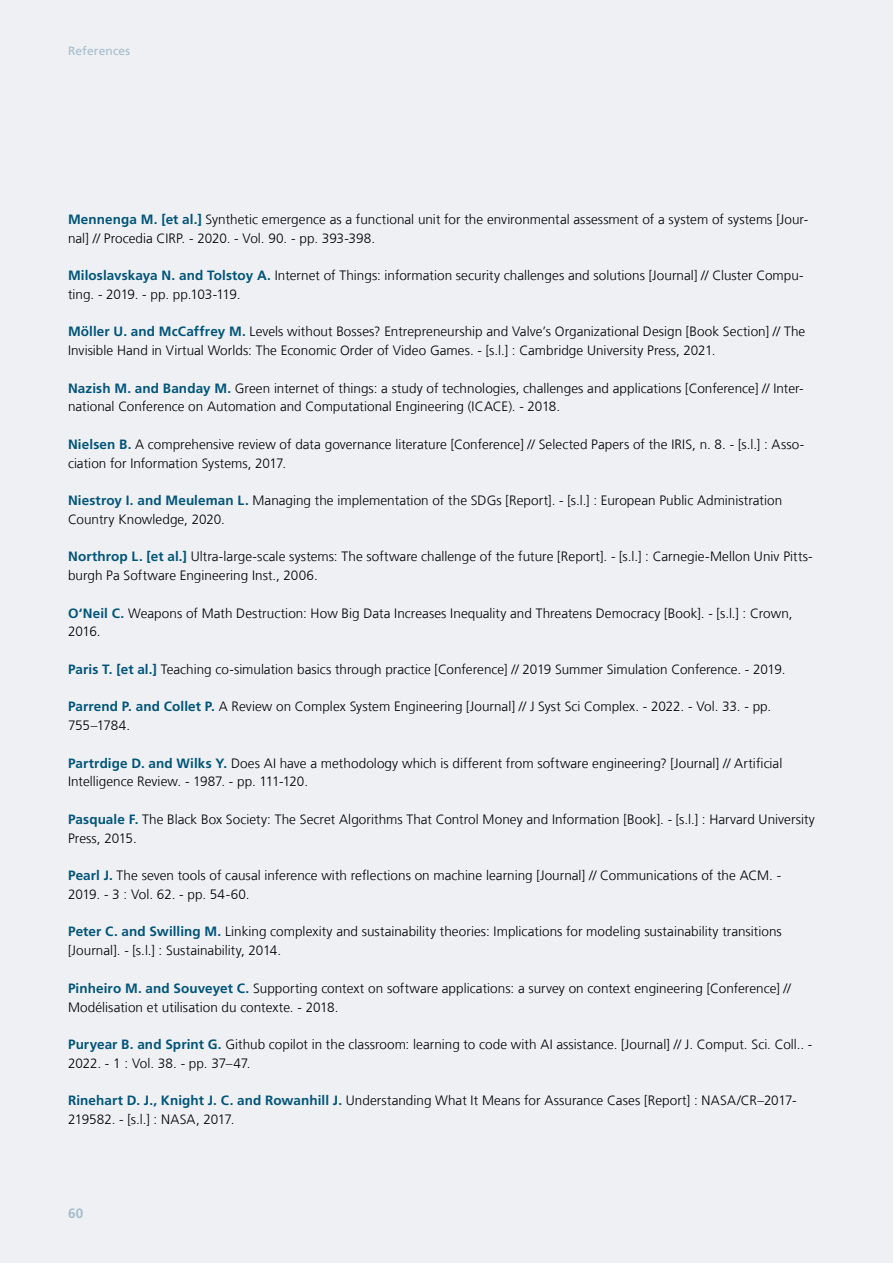
<style>
.page{position:relative;width:893px;height:1263px;background:#eef0f4}
.page>*{position:absolute;margin:0;border:0;box-sizing:border-box;transform-origin:0 0}
.t1{font:300 13.5px/18.8px "Frutiger LT Com";letter-spacing:.005em;color:#000}
.t2{font:700 13.5px "Frutiger LT Com";color:#a5bcca}
.t3{font:12px "Frutiger LT Com";letter-spacing:.01em;color:#a5bcca}
.s1{font-weight:700;color:#005478}
</style>
<div class="page">
<p class="t3" style="left:68px;top:44px;width:64px">References</p>
<p class="t1" style="left:68px;top:210px;width:742px"><span class="s1">Mennenga M. [et al.]</span> Synthetic emergence as a functional unit for the environmental assessment of a system of systems [Jour&shy;nal] // Procedia CIRP. - 2020. - Vol. 90. - pp. 393-398.</p>
<p class="t1" style="left:68px;top:266px;width:737px"><span class="s1">Miloslavskaya N. and Tolstoy A.</span> Internet of Things: information security challenges and solutions [Journal] // Cluster Compu&shy;ting. - 2019. - pp. pp.103-119.</p>
<p class="t1" style="left:68px;top:322px;width:739px"><span class="s1">Möller U. and McCaffrey M.</span> Levels without Bosses? Entrepreneurship and Valve’s Organizational Design [Book Section] // The<br>Invisible Hand in Virtual Worlds: The Economic Order of Video Games. - [s.l.] : Cambridge University Press, 2021.</p>
<p class="t1" style="left:68px;top:379px;width:737px"><span class="s1">Nazish M. and Banday M.</span> Green internet of things: a study of technologies, challenges and applications [Conference] // Inter&shy;national Conference on Automation and Computational Engineering (ICACE). - 2018.</p>
<p class="t1" style="left:68px;top:435px;width:738px"><span class="s1">Nielsen B.</span> A comprehensive review of data governance literature [Conference] // Selected Papers of the IRIS, n. 8. - [s.l.] : Asso&shy;ciation for Information Systems, 2017.</p>
<p class="t1" style="left:68px;top:491px;width:716px"><span class="s1">Niestroy I. and Meuleman L.</span> Managing the implementation of the SDGs [Report]. - [s.l.] : European Public Administration<br>Country Knowledge, 2020.</p>
<p class="t1" style="left:68px;top:547px;width:746px"><span class="s1">Northrop L. [et al.]</span> Ultra-large-scale systems: The software challenge of the future [Report]. - [s.l.] : Carnegie-Mellon Univ Pitts&shy;burgh Pa Software Engineering Inst., 2006.</p>
<p class="t1" style="left:68px;top:604px;width:726px"><span class="s1">O‘Neil C.</span> Weapons of Math Destruction: How Big Data Increases Inequality and Threatens Democracy [Book]. - [s.l.] : Crown,<br>2016.</p>
<p class="t1" style="left:68px;top:660px;width:719px"><span class="s1">Paris T. [et al.]</span> Teaching co-simulation basics through practice [Conference] // 2019 Summer Simulation Conference. - 2019.</p>
<p class="t1" style="left:68px;top:697px;width:705px"><span class="s1">Parrend P. and Collet P.</span> A Review on Complex System Engineering [Journal] // J Syst Sci Complex. - 2022. - Vol. 33. - pp.<br>755–1784.</p>
<p class="t1" style="left:68px;top:754px;width:716px"><span class="s1">Partrdige D. and Wilks Y.</span> Does AI have a methodology which is different from software engineering? [Journal] // Artificial<br>Intelligence Review. - 1987. - pp. 111-120.</p>
<p class="t1" style="left:68px;top:810px;width:748px"><span class="s1">Pasquale F.</span> The Black Box Society: The Secret Algorithms That Control Money and Information [Book]. - [s.l.] : Harvard University<br>Press, 2015.</p>
<p class="t1" style="left:68px;top:866px;width:715px"><span class="s1">Pearl J.</span> The seven tools of causal inference with reflections on machine learning [Journal] // Communications of the ACM. -<br>2019. - 3 : Vol. 62. - pp. 54-60.</p>
<p class="t1" style="left:68px;top:922px;width:715px"><span class="s1">Peter C. and Swilling M.</span> Linking complexity and sustainability theories: Implications for modeling sustainability transitions [Journal]. - [s.l.] : Sustainability, 2014.</p>
<p class="t1" style="left:68px;top:979px;width:724px"><span class="s1">Pinheiro M. and Souveyet C.</span> Supporting context on software applications: a survey on context engineering [Conference] //<br>Modélisation et utilisation du contexte. - 2018.</p>
<p class="t1" style="left:68px;top:1035px;width:746px"><span class="s1">Puryear B. and Sprint G.</span> Github copilot in the classroom: learning to code with AI assistance. [Journal] // J. Comput. Sci. Coll.. -<br>2022. - 1 : Vol. 38. - pp. 37–47.</p>
<p class="t1" style="left:68px;top:1091px;width:730px"><span class="s1">Rinehart D. J., Knight J. C. and Rowanhill J.</span> Understanding What It Means for Assurance Cases [Report] : NASA/CR–2017-<br>219582. - [s.l.] : NASA, 2017.</p>
<p class="t2" style="left:68px;top:1205px;width:17px">60</p>
</div>
